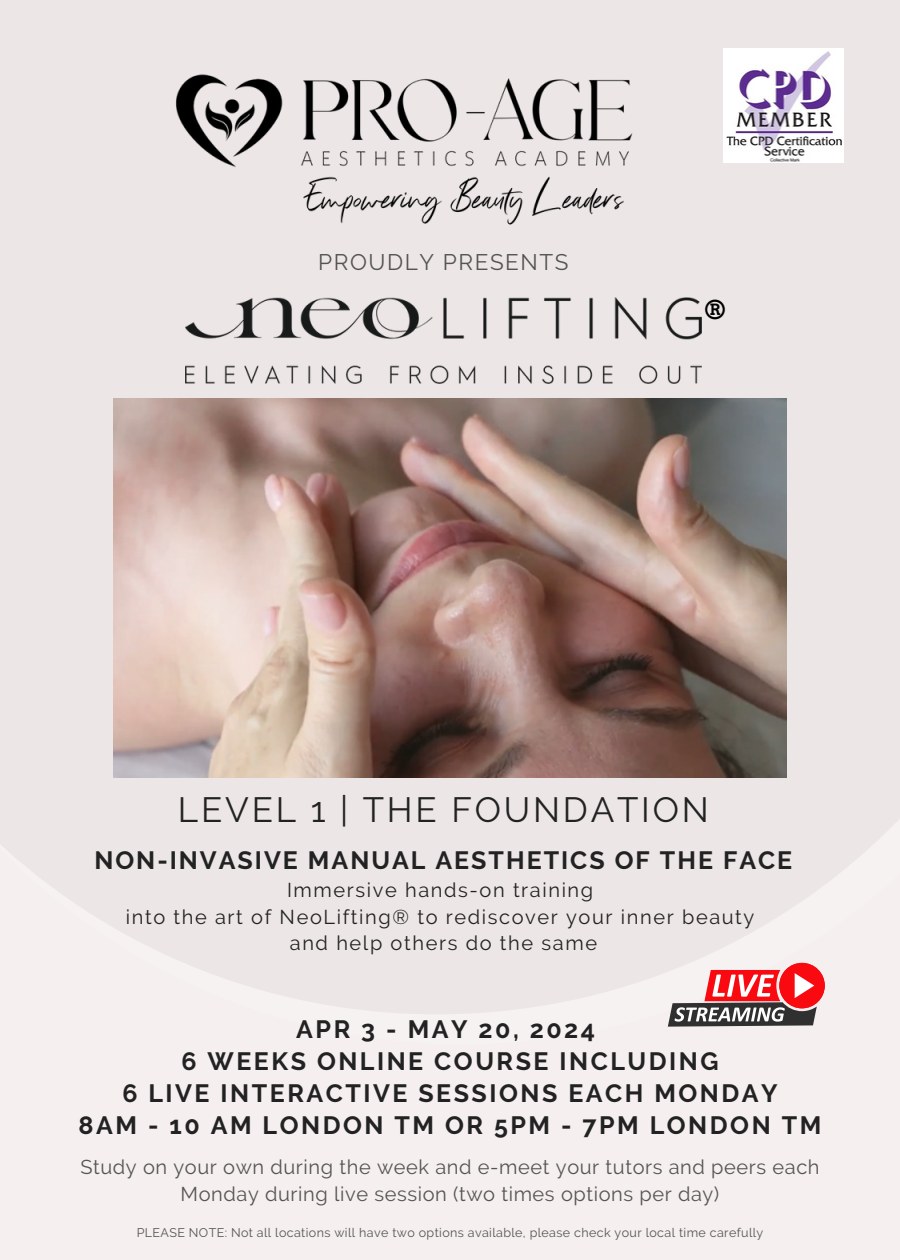
<style>
.page{position:relative;width:900px;height:1260px;background:#ece6e6}
.page>*{position:absolute;margin:0;border:0;box-sizing:border-box;transform-origin:0 0}
.t1{font:35px "Raleway";letter-spacing:.08em;color:#222}
.t2{font:700 25px "Raleway";letter-spacing:.1em;color:#222}
.t3{font:700 25px "Raleway";letter-spacing:.08em;color:#222}
.t4{font:23.5px "Arvo";color:#000}
.t5{font:22.5px "Raleway";letter-spacing:.07em;color:#545454}
.t6{font:20px/27px "Raleway";letter-spacing:.03em;color:#545454;text-align:center}
.t7{font:20px "Raleway";letter-spacing:.08em;color:#222}
.t8{font:12.5px "Raleway";letter-spacing:.03em;color:#545454}
</style>
<div class="page">
<img style="left:175px;top:74px;width:458px;height:151px">
<img style="left:186px;top:298px;width:515px;height:86px">
<img style="left:723px;top:48px;width:120px;height:115px">
<img style="left:113px;top:398px;width:673px;height:379px">
<div style="left:779px;top:963px;width:46px;height:45px;background:#f80a10;border-radius:50%"></div>
<svg style="left:668px;top:970px;width:149px;height:57px"></svg>
<p class="t5" style="left:318px;top:249px;width:252px">PROUDLY PRESENTS</p>
<p class="t4" style="left:704px;top:296px;width:23px">®</p>
<p class="t1" style="left:178px;top:789px;width:532px">LEVEL 1 | THE FOUNDATION</p>
<p class="t3" style="left:94px;top:845px;width:699px">NON-INVASIVE MANUAL AESTHETICS OF THE FACE</p>
<p class="t7" style="left:287px;top:878px;width:308px">Immersive hands-on training</p>
<p class="t7" style="left:126px;top:905px;width:630px">into the art of NeoLifting® to rediscover your inner beauty</p>
<p class="t7" style="left:290px;top:932px;width:309px">and help others do the same</p>
<p class="t2" style="left:296px;top:1015px;width:300px">APR 3 - MAY 20, 2024</p>
<p class="t2" style="left:181px;top:1047px;width:538px">6 WEEKS ONLINE COURSE INCLUDING</p>
<p class="t2" style="left:122px;top:1079px;width:657px">6 LIVE INTERACTIVE SESSIONS EACH MONDAY</p>
<p class="t2" style="left:79px;top:1111px;width:744px">8AM - 10 AM LONDON TM OR 5PM - 7PM LONDON TM</p>
<p class="t6" style="left:80px;top:1153px;width:741px">Study on your own during the week and e-meet your tutors and peers each<br>Monday during live session (two times options per day)</p>
<p class="t8" style="left:137px;top:1226px;width:628px">PLEASE NOTE: Not all locations will have two options available, please check your local time carefully</p>
</div>
